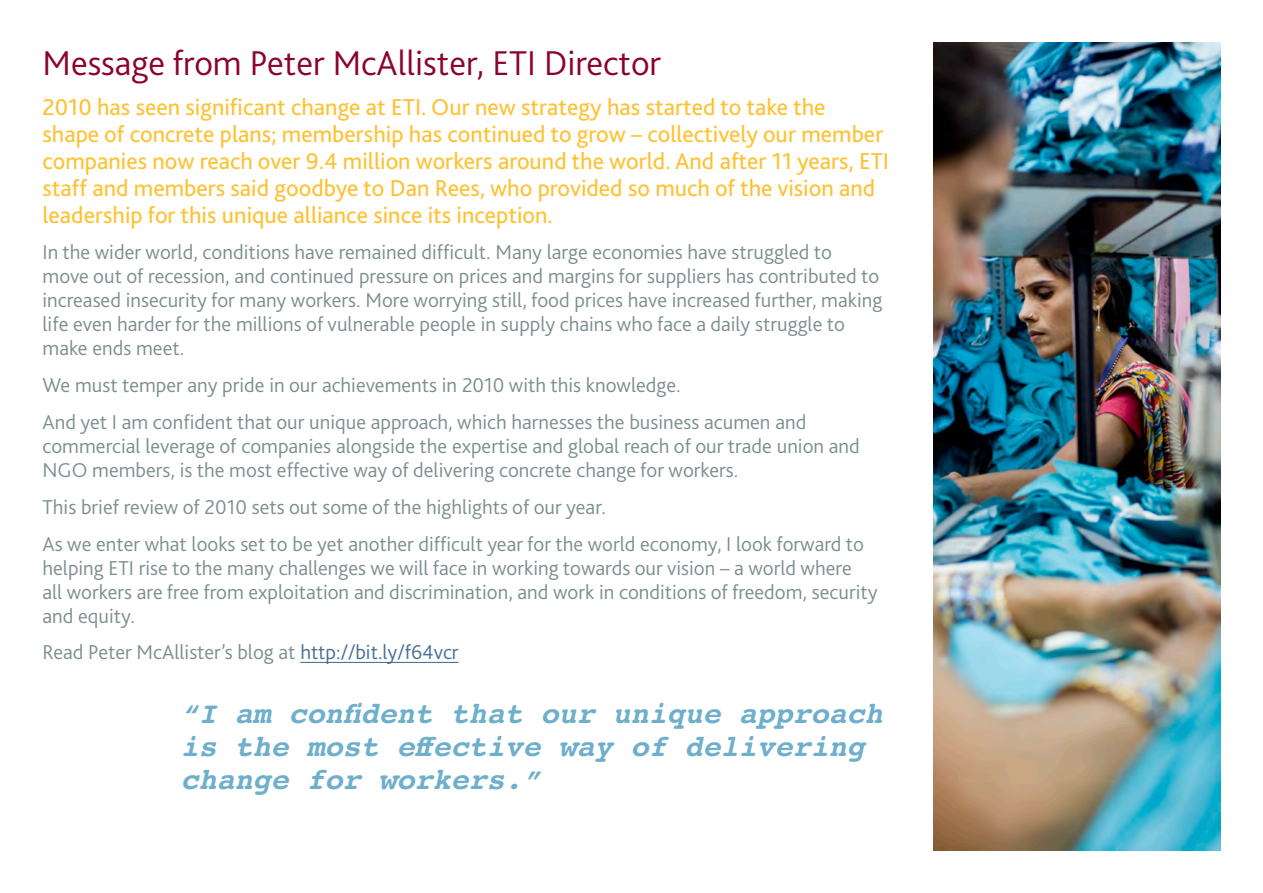
<style>
.page{position:relative;width:1263px;height:893px;background:#fff}
.page>*{position:absolute;margin:0;border:0;box-sizing:border-box;transform-origin:0 0}
.Heading_1{font:300 36px "Bliss 2";color:#8b032a}
.Body_copy{font:italic 700 30px/33px "Courier";color:#6eafcb}
.Standfirst{font:24px/27px "Bliss 2";color:#fec131}
.Body_copy-2{font:300 21px/24px "Bliss 2";color:#7d8e8f}
.s1{color:#486e93}
</style>
<div class="page">
<hr style="left:300px;top:662px;width:159px;height:1px;background:#486e93">
<img style="left:933px;top:43px;width:287px;height:807px">
<p class="Heading_1" style="left:43px;top:41px;width:620px">Message from Peter McAllister, ETI Director</p>
<p class="Standfirst" style="left:43px;top:93px;width:848px">2010 has seen significant change at ETI. Our new strategy has started to take the<br>shape of concrete plans; membership has continued to grow – collectively our member companies now reach over 9.4 million workers around the world. And after 11 years, ETI staff and members said goodbye to Dan Rees, who provided so much of the vision and leadership for this unique alliance since its inception.</p>
<p class="Body_copy-2" style="left:43px;top:240px;width:841px">In the wider world, conditions have remained difficult. Many large economies have struggled to move out of recession, and continued pressure on prices and margins for suppliers has contributed to increased insecurity for many workers. More worrying still, food prices have increased further, making life even harder for the millions of vulnerable people in supply chains who face a daily struggle to make ends meet.</p>
<p class="Body_copy-2" style="left:43px;top:373px;width:640px">We must temper any pride in our achievements in 2010 with this knowledge.</p>
<p class="Body_copy-2" style="left:43px;top:409px;width:819px">And yet I am confident that our unique approach, which harnesses the business acumen and commercial leverage of companies alongside the expertise and global reach of our trade union and<br>NGO members, is the most effective way of delivering concrete change for workers.</p>
<p class="Body_copy-2" style="left:43px;top:494px;width:565px">This brief review of 2010 sets out some of the highlights of our year.</p>
<p class="Body_copy-2" style="left:43px;top:531px;width:837px">As we enter what looks set to be yet another difficult year for the world economy, I look forward to helping ETI rise to the many challenges we will face in working towards our vision – a world where<br>all workers are free from exploitation and discrimination, and work in conditions of freedom, security and equity.</p>
<p class="Body_copy-2" style="left:43px;top:640px;width:418px">Read Peter McAllister’s blog at <span class="s1">http://bit.ly/f64vcr</span></p>
<p class="Body_copy" style="left:181px;top:696px;width:704px">“I am confident that our unique approach is the most effective way of delivering change for workers.”</p>
</div>
